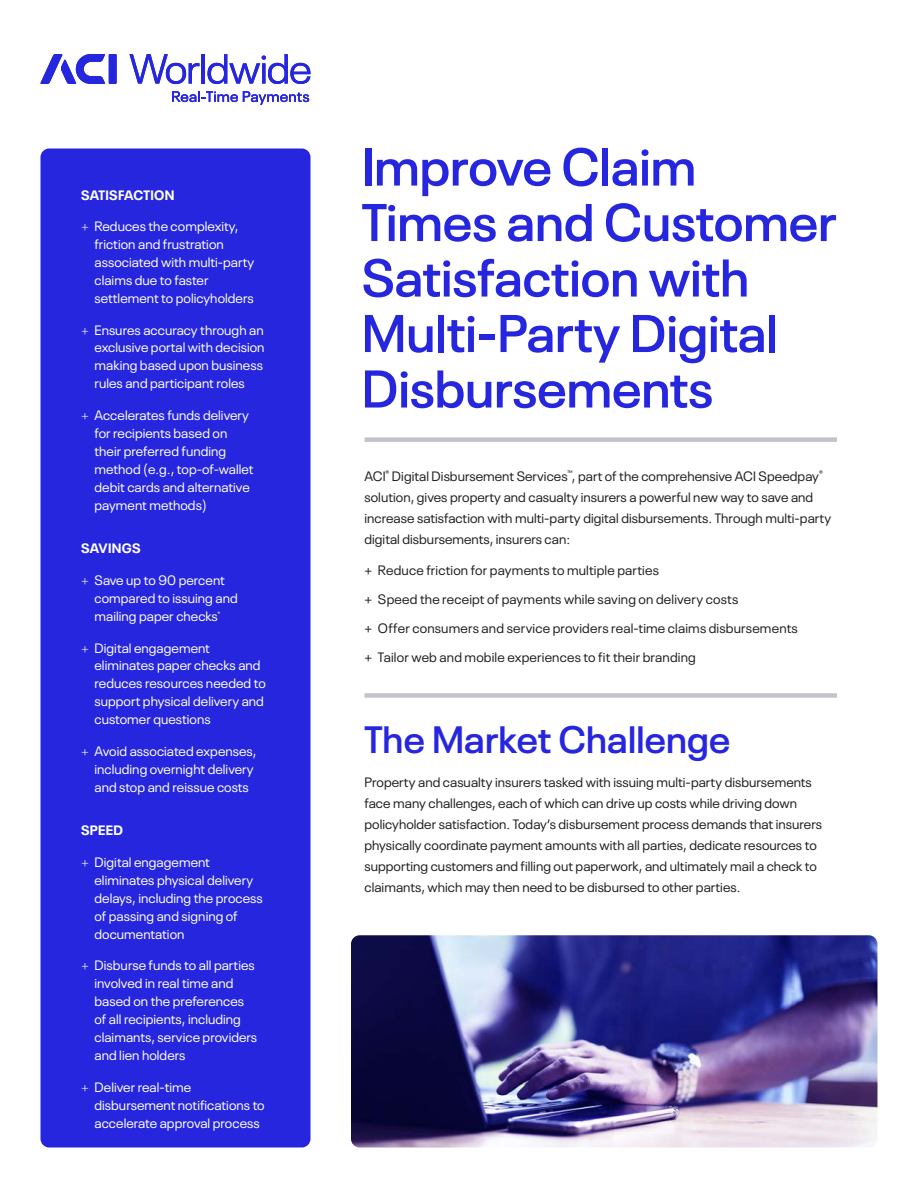
<style>
.page{position:relative;width:918px;height:1188px;background:#fff}
.page>*{position:absolute;margin:0;border:0;box-sizing:border-box;transform-origin:0 0}
.t1{font:600 52.5px/55.5px "Neue Plak";color:#2626de}
.t2{font:600 37.8px "Neue Plak";letter-spacing:.005em;color:#2626de}
.t3{font:13.5px/18px "Neue Plak";letter-spacing:.005em;color:#fff}
.t4{font:13.5px/21px "Neue Plak";letter-spacing:.005em;color:#221f1f}
.t5{font:700 13.5px "Neue Plak";letter-spacing:.025em;color:#fff}
.s1{font-weight:300}
</style>
<div class="page">
<div style="left:41px;top:148px;width:270px;height:999px;background:#2626de;border-radius:9px"></div>
<div style="left:109px;top:54px;width:8px;height:30px;background:#2626de"></div>
<svg style="left:40px;top:54px;width:65px;height:30px"></svg>
<svg style="left:129px;top:54px;width:70px;height:30px"></svg>
<hr style="left:202px;top:54px;width:3px;height:30px;background:#2626de">
<svg style="left:207px;top:54px;width:103px;height:30px"></svg>
<svg style="left:172px;top:91px;width:137px;height:14px"></svg>
<img style="left:351px;top:935px;width:527px;height:213px">
<div style="left:365px;top:437px;width:472px;height:5px;background:#c3c4c8"></div>
<div style="left:365px;top:693px;width:472px;height:5px;background:#c3c4c8"></div>
<p class="t5" style="left:81px;top:190px;width:95px">SATISFACTION</p>
<p class="t3" style="left:94px;top:218px;width:161px;text-indent:-14px"><span class="s1">+</span> Reduces the complexity, friction and frustration associated with multi-party claims due to faster settlement to policyholders</p>
<p class="t3" style="left:94px;top:322px;width:172px;text-align:justify;text-indent:-14px"><span class="s1">+</span> Ensures accuracy through an exclusive portal with decision making based upon business rules and participant roles</p>
<p class="t3" style="left:94px;top:407px;width:161px;text-indent:-14px"><span class="s1">+</span> Accelerates funds delivery for recipients based on their preferred funding method (e.g., top-of-wallet debit cards and alternative payment methods)</p>
<p class="t5" style="left:81px;top:544px;width:61px">SAVINGS</p>
<p class="t3" style="left:94px;top:572px;width:145px;text-indent:-14px"><span class="s1">+</span> Save up to 90 percent compared to issuing and mailing paper checks<sup>*</sup></p>
<p class="t3" style="left:95px;top:640px;width:173px;text-indent:-14px"><span class="s1">+</span> Digital engagement eliminates paper checks and reduces resources needed to support physical delivery and customer questions</p>
<p class="t3" style="left:95px;top:743px;width:164px;text-indent:-14px"><span class="s1">+</span> Avoid associated expenses, including overnight delivery and stop and reissue costs</p>
<p class="t5" style="left:81px;top:826px;width:44px">SPEED</p>
<p class="t3" style="left:95px;top:854px;width:170px;text-indent:-14px"><span class="s1">+</span> Digital engagement eliminates physical delivery delays, including the process of passing and signing of documentation</p>
<p class="t3" style="left:95px;top:958px;width:164px;text-indent:-14px"><span class="s1">+</span> Disburse funds to all parties involved in real time and based on the preferences of all recipients, including claimants, service providers and lien holders</p>
<p class="t3" style="left:95px;top:1079px;width:172px;text-indent:-14px"><span class="s1">+</span> Deliver real-time disbursement notifications to accelerate approval process</p>
<h1 class="t1" style="left:362px;top:144px;width:476px">Improve Claim<br>Times and Customer<br>Satisfaction with<br>Multi-Party Digital<br>Disbursements</h1>
<p class="t4" style="left:364px;top:467px;width:468px">ACI<sup>®</sup> Digital Disbursement Services<sup>™</sup>, part of the comprehensive ACI Speedpay<sup>® </sup>solution, gives property and casualty insurers a powerful new way to save and increase satisfaction with multi-party digital disbursements. Through multi-party digital disbursements, insurers can:</p>
<p class="t4" style="left:364px;top:557px;width:435px;line-height:28.8px">+ Reduce friction for payments to multiple parties<br>+ Speed the receipt of payments while saving on delivery costs<br>+ Offer consumers and service providers real-time claims disbursements + Tailor web and mobile experiences to fit their branding</p>
<h2 class="t2" style="left:364px;top:726px;width:367px">The Market Challenge</h2>
<p class="t4" style="left:364px;top:773px;width:459px">Property and casualty insurers tasked with issuing multi-party disbursements face many challenges, each of which can drive up costs while driving down policyholder satisfaction. Today’s disbursement process demands that insurers physically coordinate payment amounts with all parties, dedicate resources to supporting customers and filling out paperwork, and ultimately mail a check to claimants, which may then need to be disbursed to other parties.</p>
</div>
